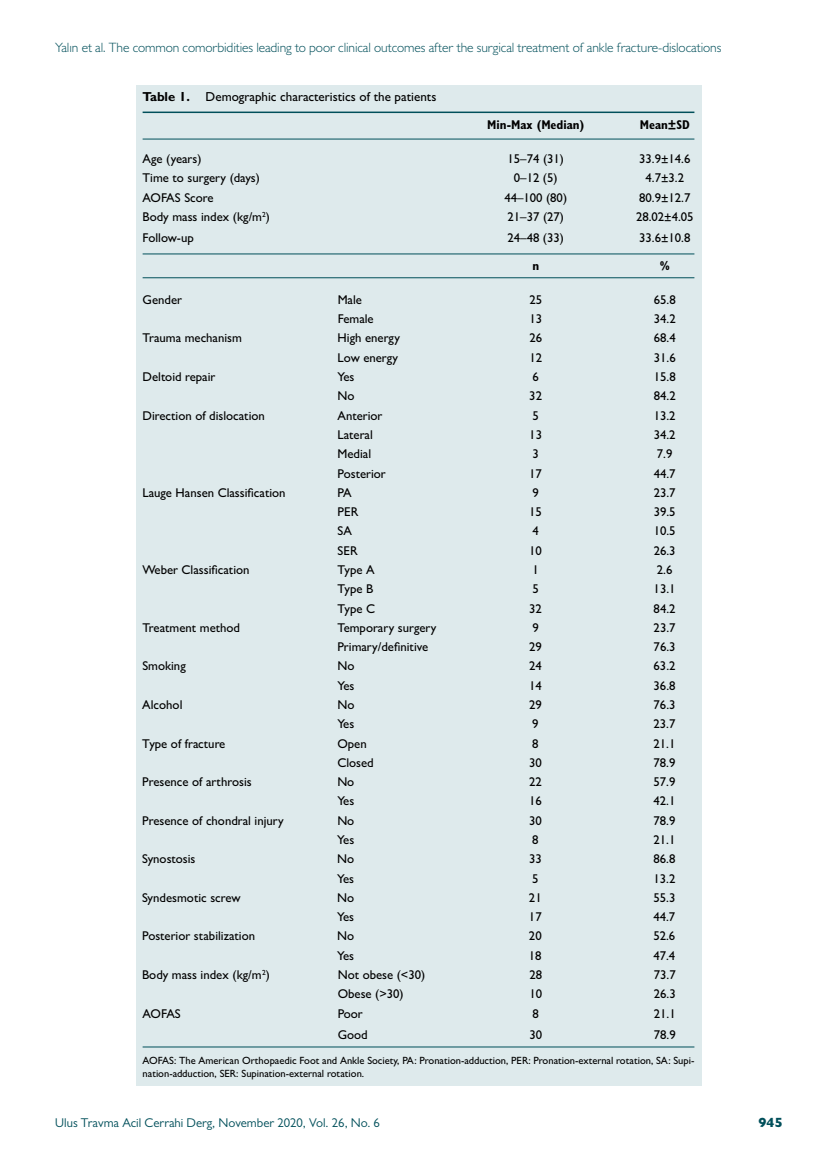
<style>
.page{position:relative;width:838px;height:1170px;background:#fff}
.page>*{position:absolute;margin:0;border:0;box-sizing:border-box;transform-origin:0 0}
.t1{font:300 13.5px "Gill Sans MT Pro";letter-spacing:-.005em;color:#004f5a}
.t2{font:800 13.5px "Gill Sans MT Pro";color:#004f5a}
.t3{font:500 13.05px "Gill Sans MT Pro";color:#000}
.t4{font:500 12.75px "Gill Sans MT Pro";color:#000}
.t5{font:12.75px "Gill Sans MT Pro";color:#004f5a}
.t6{font:700 condensed 12.75px "Gill Sans MT Pro";color:#000}
.t7{font:500 10.5px/13.5px "Gill Sans MT Pro";color:#000}
.s1{font-weight:700}
</style>
<div class="page">
<div style="left:136px;top:85px;width:566px;height:1000px;background:#deeaec"></div>
<hr style="left:143px;top:111px;width:551px;height:2px;background:#004f5a">
<hr style="left:143px;top:139px;width:551px;height:1px;background:#004f5a">
<hr style="left:143px;top:253px;width:551px;height:1px;background:#004f5a">
<hr style="left:143px;top:277px;width:551px;height:1px;background:#004f5a">
<hr style="left:143px;top:1046px;width:551px;height:1px;background:#004f5a">
<p class="t1" style="left:55px;top:39px;width:667px">Yalın et al. The common comorbidities leading to poor clinical outcomes after the surgical treatment of ankle fracture-dislocations</p>
<p class="t3" style="left:143px;top:89px;width:295px"><span class="s1">Table 1.</span> Demographic characteristics of the patients</p>
<p class="t6" style="left:487px;top:117px;width:98px">Min-Max (Median)</p>
<p class="t6" style="left:640px;top:117px;width:52px">Mean±SD</p>
<p class="t4" style="left:143px;top:151px;width:60px">Age (years)</p>
<p class="t4" style="left:507px;top:151px;width:58px">15–74 (31)</p>
<p class="t4" style="left:639px;top:151px;width:53px">33.9±14.6</p>
<p class="t4" style="left:143px;top:170px;width:119px">Time to surgery (days)</p>
<p class="t4" style="left:514px;top:170px;width:45px">0–12 (5)</p>
<p class="t4" style="left:645px;top:170px;width:40px">4.7±3.2</p>
<p class="t4" style="left:143px;top:190px;width:72px">AOFAS Score</p>
<p class="t4" style="left:504px;top:190px;width:64px">44–100 (80)</p>
<p class="t4" style="left:639px;top:190px;width:53px">80.9±12.7</p>
<p class="t4" style="left:143px;top:209px;width:129px">Body mass index (kg/m<sup>2</sup>)</p>
<p class="t4" style="left:507px;top:209px;width:58px">21–37 (27)</p>
<p class="t4" style="left:636px;top:209px;width:59px">28.02±4.05</p>
<p class="t4" style="left:143px;top:230px;width:53px">Follow-up</p>
<p class="t4" style="left:507px;top:230px;width:58px">24–48 (33)</p>
<p class="t4" style="left:639px;top:230px;width:53px">33.6±10.8</p>
<p class="t6" style="left:532px;top:258px;width:8px">n</p>
<p class="t6" style="left:660px;top:258px;width:11px">%</p>
<p class="t4" style="left:143px;top:292px;width:41px">Gender</p>
<p class="t4" style="left:338px;top:292px;width:26px">Male</p>
<p class="t4" style="left:529px;top:292px;width:14px">25</p>
<p class="t4" style="left:654px;top:292px;width:23px">65.8</p>
<p class="t4" style="left:338px;top:311px;width:38px">Female</p>
<p class="t4" style="left:529px;top:311px;width:14px">13</p>
<p class="t4" style="left:654px;top:311px;width:23px">34.2</p>
<p class="t4" style="left:143px;top:330px;width:101px">Trauma mechanism</p>
<p class="t4" style="left:338px;top:330px;width:64px">High energy</p>
<p class="t4" style="left:529px;top:330px;width:14px">26</p>
<p class="t4" style="left:654px;top:330px;width:23px">68.4</p>
<p class="t4" style="left:337px;top:350px;width:62px">Low energy</p>
<p class="t4" style="left:529px;top:350px;width:14px">12</p>
<p class="t4" style="left:654px;top:350px;width:23px">31.6</p>
<p class="t4" style="left:142px;top:369px;width:74px">Deltoid repair</p>
<p class="t4" style="left:337px;top:369px;width:18px">Yes</p>
<p class="t4" style="left:532px;top:369px;width:8px">6</p>
<p class="t4" style="left:654px;top:369px;width:23px">15.8</p>
<p class="t4" style="left:337px;top:388px;width:18px">No</p>
<p class="t4" style="left:529px;top:388px;width:14px">32</p>
<p class="t4" style="left:654px;top:388px;width:23px">84.2</p>
<p class="t4" style="left:142px;top:408px;width:124px">Direction of dislocation</p>
<p class="t4" style="left:337px;top:408px;width:46px">Anterior</p>
<p class="t4" style="left:532px;top:408px;width:8px">5</p>
<p class="t4" style="left:653px;top:408px;width:23px">13.2</p>
<p class="t4" style="left:337px;top:427px;width:37px">Lateral</p>
<p class="t4" style="left:529px;top:427px;width:14px">13</p>
<p class="t4" style="left:653px;top:427px;width:23px">34.2</p>
<p class="t4" style="left:337px;top:446px;width:35px">Medial</p>
<p class="t4" style="left:532px;top:446px;width:8px">3</p>
<p class="t4" style="left:657px;top:446px;width:17px">7.9</p>
<p class="t4" style="left:337px;top:465px;width:50px">Posterior</p>
<p class="t4" style="left:529px;top:465px;width:14px">17</p>
<p class="t4" style="left:653px;top:465px;width:23px">44.7</p>
<p class="t4" style="left:142px;top:485px;width:145px">Lauge Hansen Classification</p>
<p class="t4" style="left:337px;top:485px;width:16px">PA</p>
<p class="t4" style="left:532px;top:485px;width:8px">9</p>
<p class="t4" style="left:653px;top:485px;width:23px">23.7</p>
<p class="t4" style="left:337px;top:504px;width:22px">PER</p>
<p class="t4" style="left:529px;top:504px;width:14px">15</p>
<p class="t4" style="left:653px;top:504px;width:23px">39.5</p>
<p class="t4" style="left:337px;top:523px;width:16px">SA</p>
<p class="t4" style="left:532px;top:523px;width:8px">4</p>
<p class="t4" style="left:653px;top:523px;width:23px">10.5</p>
<p class="t4" style="left:337px;top:542px;width:22px">SER</p>
<p class="t4" style="left:529px;top:542px;width:14px">10</p>
<p class="t4" style="left:653px;top:542px;width:23px">26.3</p>
<p class="t4" style="left:142px;top:562px;width:109px">Weber Classification</p>
<p class="t4" style="left:337px;top:562px;width:39px">Type A</p>
<p class="t4" style="left:532px;top:562px;width:8px">1</p>
<p class="t4" style="left:657px;top:562px;width:17px">2.6</p>
<p class="t4" style="left:337px;top:581px;width:37px">Type B</p>
<p class="t4" style="left:532px;top:581px;width:8px">5</p>
<p class="t4" style="left:653px;top:581px;width:23px">13.1</p>
<p class="t4" style="left:337px;top:600px;width:39px">Type C</p>
<p class="t4" style="left:529px;top:600px;width:14px">32</p>
<p class="t4" style="left:653px;top:600px;width:23px">84.2</p>
<p class="t4" style="left:142px;top:620px;width:99px">Treatment method</p>
<p class="t4" style="left:337px;top:620px;width:101px">Temporary surgery</p>
<p class="t4" style="left:532px;top:620px;width:8px">9</p>
<p class="t4" style="left:653px;top:620px;width:23px">23.7</p>
<p class="t4" style="left:337px;top:639px;width:92px">Primary/definitive</p>
<p class="t4" style="left:529px;top:639px;width:14px">29</p>
<p class="t4" style="left:653px;top:639px;width:23px">76.3</p>
<p class="t4" style="left:142px;top:658px;width:45px">Smoking</p>
<p class="t4" style="left:337px;top:658px;width:18px">No</p>
<p class="t4" style="left:529px;top:658px;width:14px">24</p>
<p class="t4" style="left:653px;top:658px;width:23px">63.2</p>
<p class="t4" style="left:337px;top:677px;width:18px">Yes</p>
<p class="t4" style="left:529px;top:677px;width:14px">14</p>
<p class="t4" style="left:653px;top:677px;width:23px">36.8</p>
<p class="t4" style="left:142px;top:697px;width:42px">Alcohol</p>
<p class="t4" style="left:337px;top:697px;width:18px">No</p>
<p class="t4" style="left:529px;top:697px;width:14px">29</p>
<p class="t4" style="left:653px;top:697px;width:23px">76.3</p>
<p class="t4" style="left:337px;top:716px;width:18px">Yes</p>
<p class="t4" style="left:532px;top:716px;width:8px">9</p>
<p class="t4" style="left:653px;top:716px;width:23px">23.7</p>
<p class="t4" style="left:142px;top:735px;width:85px">Type of fracture</p>
<p class="t4" style="left:337px;top:735px;width:31px">Open</p>
<p class="t4" style="left:532px;top:735px;width:8px">8</p>
<p class="t4" style="left:653px;top:735px;width:23px">21.1</p>
<p class="t4" style="left:337px;top:755px;width:38px">Closed</p>
<p class="t4" style="left:529px;top:755px;width:14px">30</p>
<p class="t4" style="left:653px;top:755px;width:23px">78.9</p>
<p class="t4" style="left:142px;top:774px;width:111px">Presence of arthrosis</p>
<p class="t4" style="left:337px;top:774px;width:18px">No</p>
<p class="t4" style="left:529px;top:774px;width:14px">22</p>
<p class="t4" style="left:653px;top:774px;width:23px">57.9</p>
<p class="t4" style="left:337px;top:793px;width:18px">Yes</p>
<p class="t4" style="left:529px;top:793px;width:14px">16</p>
<p class="t4" style="left:653px;top:793px;width:23px">42.1</p>
<p class="t4" style="left:142px;top:812px;width:143px">Presence of chondral injury</p>
<p class="t4" style="left:337px;top:812px;width:18px">No</p>
<p class="t4" style="left:529px;top:812px;width:14px">30</p>
<p class="t4" style="left:653px;top:812px;width:23px">78.9</p>
<p class="t4" style="left:337px;top:832px;width:18px">Yes</p>
<p class="t4" style="left:532px;top:832px;width:8px">8</p>
<p class="t4" style="left:653px;top:832px;width:23px">21.1</p>
<p class="t4" style="left:142px;top:851px;width:55px">Synostosis</p>
<p class="t4" style="left:337px;top:851px;width:18px">No</p>
<p class="t4" style="left:529px;top:851px;width:14px">33</p>
<p class="t4" style="left:653px;top:851px;width:23px">86.8</p>
<p class="t4" style="left:337px;top:870px;width:18px">Yes</p>
<p class="t4" style="left:532px;top:870px;width:8px">5</p>
<p class="t4" style="left:653px;top:870px;width:23px">13.2</p>
<p class="t4" style="left:142px;top:889px;width:100px">Syndesmotic screw</p>
<p class="t4" style="left:337px;top:889px;width:18px">No</p>
<p class="t4" style="left:529px;top:889px;width:14px">21</p>
<p class="t4" style="left:653px;top:889px;width:23px">55.3</p>
<p class="t4" style="left:337px;top:909px;width:18px">Yes</p>
<p class="t4" style="left:529px;top:909px;width:14px">17</p>
<p class="t4" style="left:653px;top:909px;width:23px">44.7</p>
<p class="t4" style="left:142px;top:928px;width:114px">Posterior stabilization</p>
<p class="t4" style="left:337px;top:928px;width:18px">No</p>
<p class="t4" style="left:529px;top:928px;width:14px">20</p>
<p class="t4" style="left:653px;top:928px;width:23px">52.6</p>
<p class="t4" style="left:337px;top:947px;width:18px">Yes</p>
<p class="t4" style="left:529px;top:947px;width:14px">18</p>
<p class="t4" style="left:653px;top:947px;width:23px">47.4</p>
<p class="t4" style="left:142px;top:967px;width:129px">Body mass index (kg/m<sup>2</sup>)</p>
<p class="t4" style="left:338px;top:966px;width:89px">Not obese (&lt;30)</p>
<p class="t4" style="left:529px;top:966px;width:14px">28</p>
<p class="t4" style="left:654px;top:966px;width:23px">73.7</p>
<p class="t4" style="left:338px;top:986px;width:67px">Obese (&gt;30)</p>
<p class="t4" style="left:529px;top:986px;width:14px">10</p>
<p class="t4" style="left:654px;top:986px;width:23px">26.3</p>
<p class="t4" style="left:143px;top:1005px;width:40px">AOFAS</p>
<p class="t4" style="left:338px;top:1005px;width:27px">Poor</p>
<p class="t4" style="left:532px;top:1005px;width:8px">8</p>
<p class="t4" style="left:654px;top:1005px;width:23px">21.1</p>
<p class="t4" style="left:338px;top:1026px;width:32px">Good</p>
<p class="t4" style="left:529px;top:1026px;width:14px">30</p>
<p class="t4" style="left:654px;top:1026px;width:23px">78.9</p>
<p class="t7" style="left:143px;top:1053px;width:553px">AOFAS: The American Orthopaedic Foot and Ankle Society, PA: Pronation-adduction, PER: Pronation-external rotation, SA: Supi&shy;nation-adduction, SER: Supination-external rotation.</p>
<p class="t5" style="left:55px;top:1115px;width:326px">Ulus Travma Acil Cerrahi Derg, November 2020, Vol. 26, No. 6</p>
<p class="t2" style="left:758px;top:1114px;width:26px">945</p>
</div>
